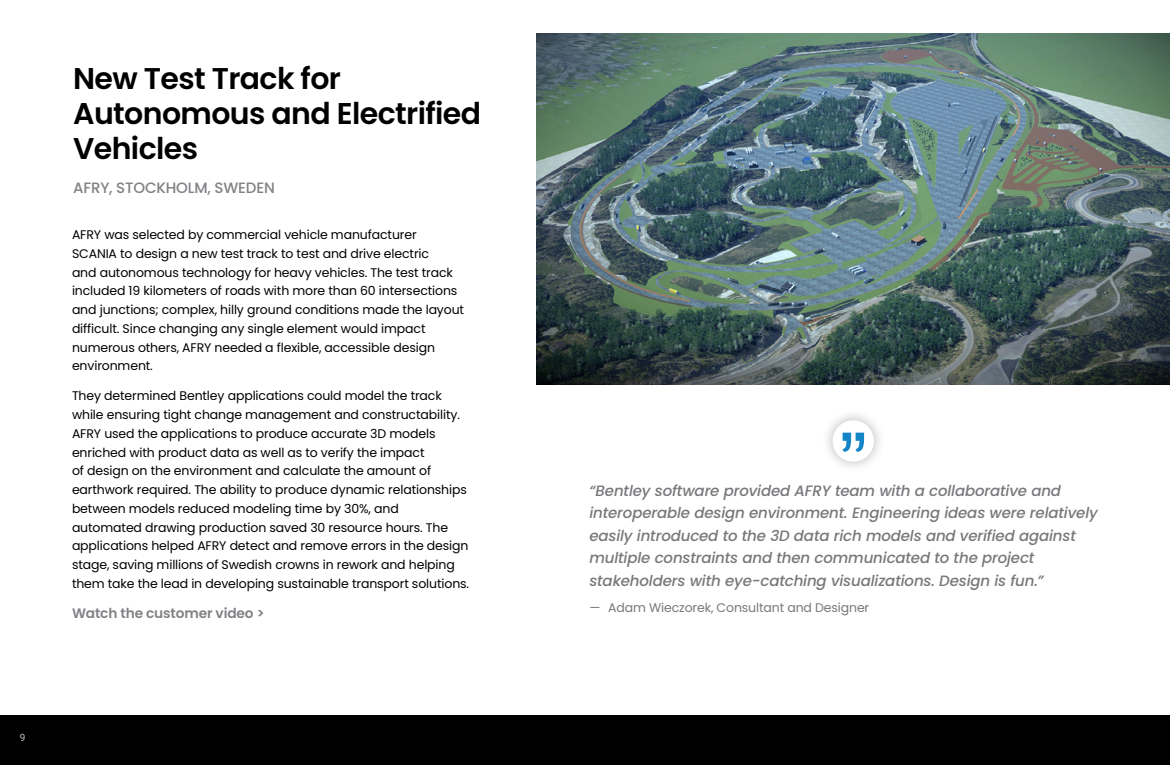
<style>
.page{position:relative;width:1170px;height:765px;background:#fff}
.page>*{position:absolute;margin:0;border:0;box-sizing:border-box;transform-origin:0 0}
.t1{font:600 30px/35px "Poppins";letter-spacing:-.02em;color:#000}
.t2{font:italic 500 15px/22.5px "Poppins";letter-spacing:-.01em;color:#77787b}
.t3{font:500 15px "Poppins";letter-spacing:-.01em;color:#808285}
.t4{font:600 13.75px "Poppins";letter-spacing:-.01em;color:#808285}
.t5{font:12.5px/18.8px "Poppins";letter-spacing:-.01em;color:#000}
.t6{font:12.5px "Poppins";letter-spacing:-.01em;color:#77787b}
.t7{font:10px "Roboto";color:#bcbec0}
</style>
<div class="page">
<div style="left:0;top:716px;width:1170px;height:49px;background:#000"></div>
<div style="left:820px;top:408px;width:66px;height:66px;background:#000;opacity:.3"></div>
<div style="left:833px;top:420px;width:41px;height:42px;background:#fff;border-radius:50%"></div>
<svg style="left:843px;top:433px;width:21px;height:19px"></svg>
<img style="left:537px;top:34px;width:633px;height:351px">
<p class="t7" style="left:20px;top:730px;width:7px">9</p>
<h1 class="t1" style="left:73px;top:61px;width:410px">New Test Track for<br>Autonomous and Electrified<br>Vehicles</h1>
<p class="t3" style="left:73px;top:179px;width:203px">AFRY, STOCKHOLM, SWEDEN</p>
<p class="t5" style="left:72px;top:225px;width:394px">AFRY was selected by commercial vehicle manufacturer SCANIA to design a new test track to test and drive electric<br>and autonomous technology for heavy vehicles. The test track included 19 kilometers of roads with more than 60 intersections and junctions; complex, hilly ground conditions made the layout difficult. Since changing any single element would impact numerous others, AFRY needed a flexible, accessible design environment.</p>
<p class="t5" style="left:72px;top:387px;width:399px">They determined Bentley applications could model the track while ensuring tight change management and constructability.<br>AFRY used the applications to produce accurate 3D models enriched with product data as well as to verify the impact<br>of design on the environment and calculate the amount of earthwork required. The ability to produce dynamic relationships between models reduced modeling time by 30%, and automated drawing production saved 30 resource hours. The applications helped AFRY detect and remove errors in the design stage, saving millions of Swedish crowns in rework and helping them take the lead in developing sustainable transport solutions.</p>
<p class="t4" style="left:72px;top:605px;width:194px">Watch the customer video &gt;</p>
<p class="t2" style="left:589px;top:479px;width:510px">“Bentley software provided AFRY team with a collaborative and interoperable design environment. Engineering ideas were relatively easily introduced to the 3D data rich models and verified against multiple constraints and then communicated to the project stakeholders with eye-catching visualizations. Design is fun.”</p>
<p class="t6" style="left:589px;top:601px;width:281px">— Adam Wieczorek, Consultant and Designer</p>
</div>
